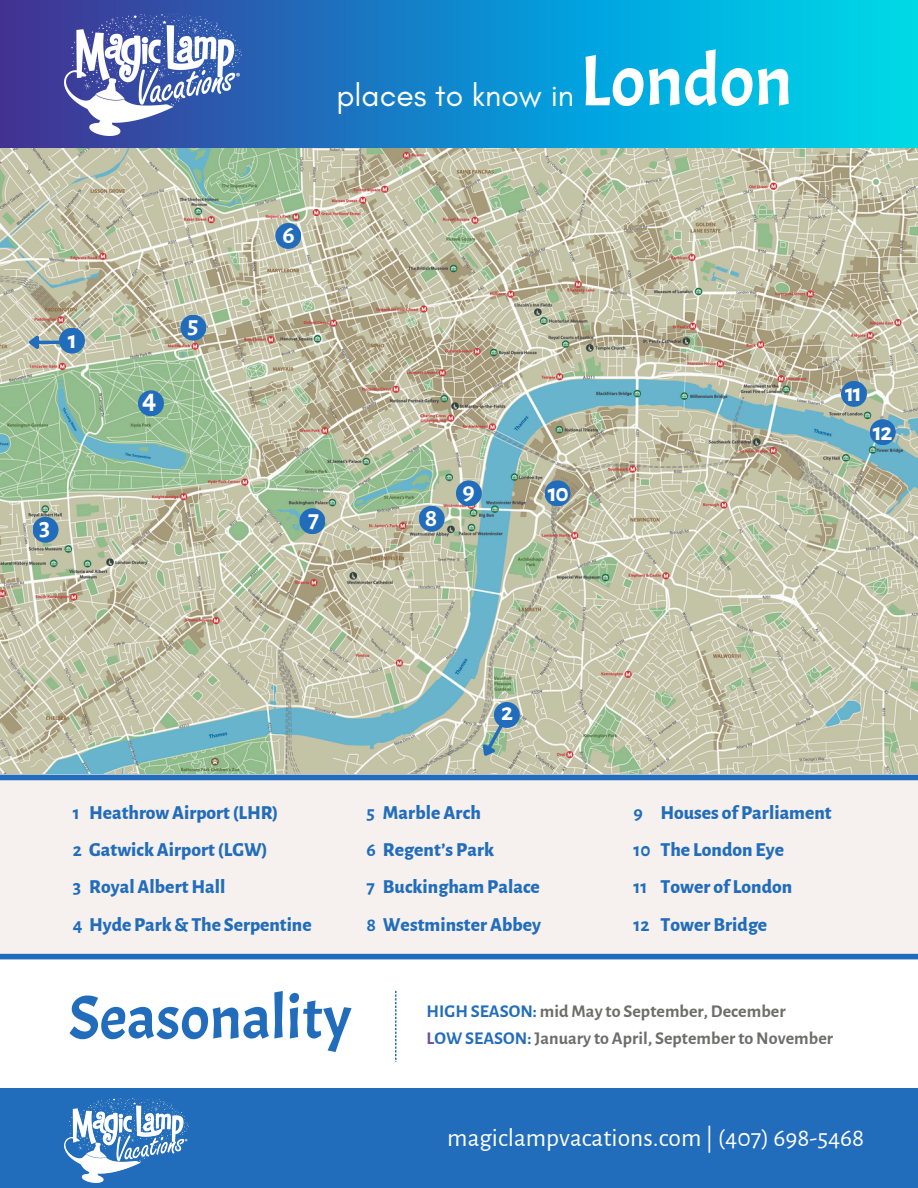
<style>
.page{position:relative;width:918px;height:1188px;background:#fff}
.page>*{position:absolute;margin:0;border:0;box-sizing:border-box;transform-origin:0 0}
.t1{font:72.3px "Acme";color:#fff}
.t2{font:61.5px "Acme";color:#226dbb}
.t3{font:31.95px "Glacial Indifference";color:#fff}
.t4{font:700 28.5px "Alegreya Sans";color:#fff}
.t5{font:25.5px "Alegreya Sans";color:#fff}
.t6{font:700 25.5px "Alegreya Sans";color:#fff}
.t7{font:800 19.5px/37.2px "Alegreya Sans";letter-spacing:.005em;color:#226dbb}
.t8{font:700 19.5px "Alegreya Sans";color:#226dbb}
.t9{font:700 18px "Alegreya Sans";letter-spacing:.005em;color:#6d6d6c}
.s1{font-weight:700}
.s2{color:#226dbb}
.s3{color:#6b52a2}
</style>
<div class="page">
<img style="left:0;top:147px;width:918px;height:628px">
<div style="left:0;top:775px;width:918px;height:179px;background:#f6f1ee"></div>
<div style="left:0;top:1089px;width:918px;height:99px;background:#226dbb"></div>
<div style="left:138px;top:390px;width:26px;height:26px;background:#226dbb;border-radius:50%"></div>
<div style="left:180px;top:315px;width:26px;height:26px;background:#226dbb;border-radius:50%"></div>
<div style="left:33px;top:517px;width:26px;height:26px;background:#226dbb;border-radius:50%"></div>
<div style="left:59px;top:328px;width:26px;height:26px;background:#226dbb;border-radius:50%"></div>
<div style="left:275px;top:223px;width:26px;height:26px;background:#226dbb;border-radius:50%"></div>
<div style="left:0;top:775px;width:918px;height:5px;background:#226dbb"></div>
<div style="left:0;top:954px;width:918px;height:5px;background:#226dbb"></div>
<svg style="left:395px;top:991px;width:1px;height:71px"></svg>
<img style="left:0;top:0;width:918px;height:147px">
<hr style="left:39px;top:341px;width:28px;height:3px;background:#226dbb">
<svg style="left:25px;top:331px;width:17px;height:21px"></svg>
<svg style="left:473px;top:721px;width:33px;height:43px"></svg>
<div style="left:494px;top:702px;width:26px;height:26px;background:#226dbb;border-radius:50%"></div>
<div style="left:299px;top:508px;width:26px;height:26px;background:#226dbb;border-radius:50%"></div>
<div style="left:419px;top:506px;width:26px;height:26px;background:#226dbb;border-radius:50%"></div>
<div style="left:456px;top:480px;width:26px;height:26px;background:#226dbb;border-radius:50%"></div>
<div style="left:545px;top:480px;width:26px;height:26px;background:#226dbb;border-radius:50%"></div>
<div style="left:841px;top:381px;width:26px;height:26px;background:#226dbb;border-radius:50%"></div>
<div style="left:870px;top:419px;width:26px;height:26px;background:#226dbb;border-radius:50%"></div>
<img style="left:65px;top:14px;width:176px;height:121px">
<img style="left:65px;top:1098px;width:124px;height:84px">
<p class="t6" style="left:68px;top:328px;width:11px">1</p>
<h3 class="t6" style="left:39px;top:515px;width:12px">3</h3>
<p class="t4" style="left:142px;top:385px;width:16px">4</p>
<h1 class="t6" style="left:187px;top:313px;width:13px">5</h1>
<p class="t3" style="left:336px;top:76px;width:239px">places to know in</p>
<p class="t1" style="left:580px;top:36px;width:214px">London</p>
<p class="t6" style="left:283px;top:223px;width:14px">6</p>
<p class="t6" style="left:308px;top:506px;width:13px">7</p>
<p class="t6" style="left:425px;top:506px;width:14px">8</p>
<p class="t6" style="left:463px;top:478px;width:14px">9</p>
<p class="t6" style="left:548px;top:480px;width:22px">10</p>
<p class="t6" style="left:845px;top:381px;width:18px">11</p>
<p class="t6" style="left:873px;top:419px;width:21px">12</p>
<p class="t6" style="left:501px;top:700px;width:14px">2</p>
<p class="t7" style="left:89px;top:795px;width:191px">Heathrow Airport(LHR)</p>
<p class="t7" style="left:73px;top:832px;width:196px"><span class="s1">2</span> GatwickAirport(LGW)</p>
<p class="t7" style="left:73px;top:869px;width:154px"><span class="s1">3</span> RoyalAlbert Hall</p>
<p class="t7" style="left:73px;top:906px;width:240px"><span class="s1">4</span> Hyde Park&amp;The Serpentine</p>
<p class="t7" style="left:366px;top:795px;width:116px"><span class="s1">5</span> Marble Arch</p>
<p class="t7" style="left:366px;top:832px;width:129px"><span class="s1">6</span> Regent’s Park</p>
<p class="t7" style="left:366px;top:869px;width:176px"><span class="s1">7</span> Buckingham Palace<br><span class="s1">8</span> WestminsterAbbey</p>
<p class="t8" style="left:73px;top:804px;width:9px">1</p>
<p class="t8" style="left:633px;top:804px;width:11px">9</p>
<p class="t8" style="left:633px;top:841px;width:19px">10</p>
<p class="t8" style="left:633px;top:878px;width:16px">11</p>
<h2 class="t8" style="left:633px;top:915px;width:18px">12</h2>
<p class="t7" style="left:660px;top:795px;width:173px">Houses of Parliament<br>The London Eye</p>
<p class="t7" style="left:660px;top:869px;width:133px">Tower of London<br>Tower Bridge</p>
<p class="t2" style="left:69px;top:980px;width:285px">Seasonality</p>
<p class="t9" style="left:427px;top:1003px;width:361px"><span class="s2">HIGHSEASON:</span> midMay to September,December</p>
<p class="t9" style="left:427px;top:1030px;width:408px"><span class="s3">L</span><span class="s2">OW SEASON:</span>January to April, SeptembertoNovember</p>
<p class="t5" style="left:447px;top:1125px;width:419px">magiclampvacations.com | (407) 698-5468</p>
</div>
